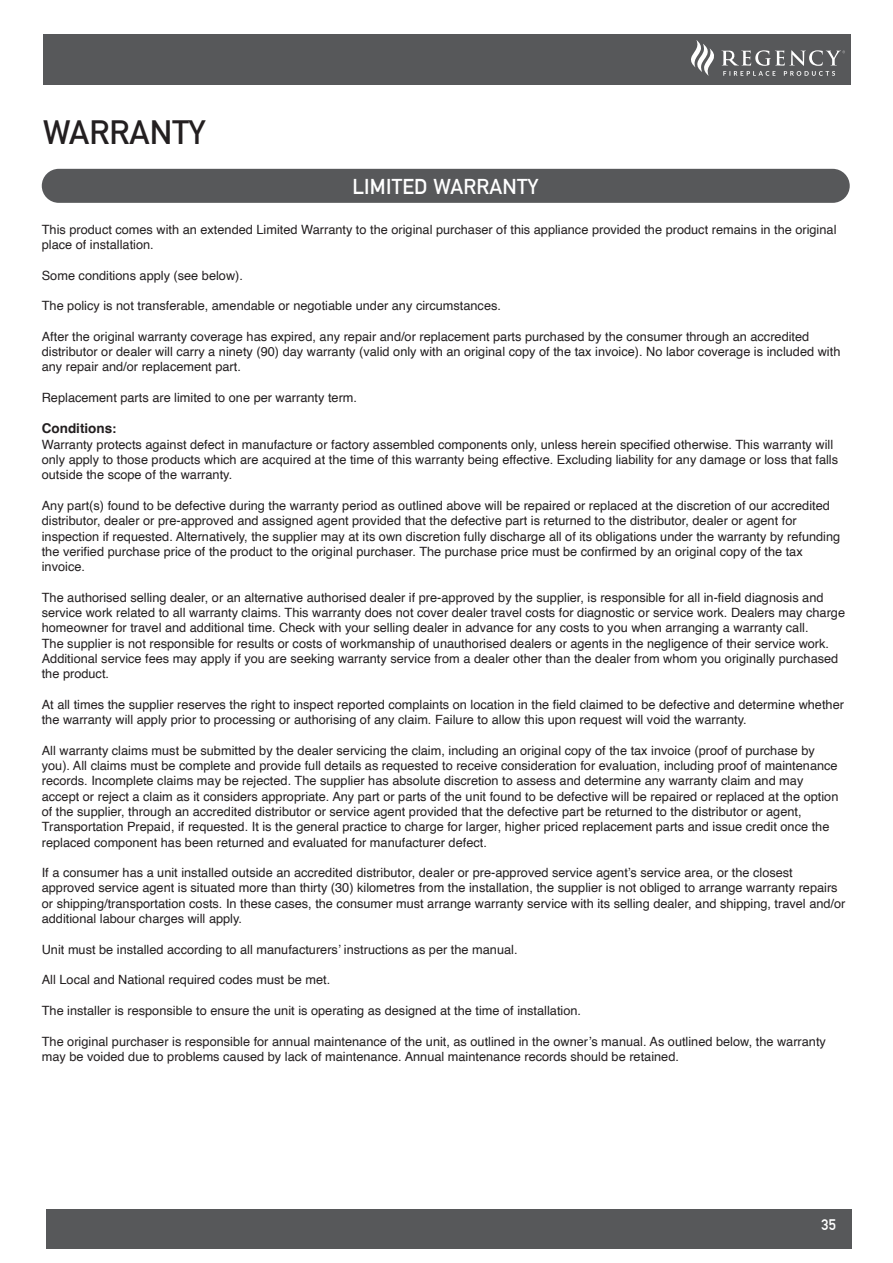
<style>
.page{position:relative;width:893px;height:1263px;background:#fff}
.page>*{position:absolute;margin:0;border:0;box-sizing:border-box;transform-origin:0 0}
.t1{font:700 33px "DIN Alternate";color:#231f20}
.Sub_heading{font:700 21px "DIN Alternate";letter-spacing:.01em;color:#fff}
.t2{font:700 15px "DIN Alternate";color:#fff}
.t3{font:700 13.5px "Helvetica";color:#231f20}
.t4{font:12.75px/15.3px "Helvetica";color:#231f20}
.s1{font-size:12.75px}
</style>
<div class="page">
<div style="left:43px;top:35px;width:807px;height:50px;background:#57585a"></div>
<div style="left:46px;top:1209px;width:805px;height:39px;background:#57585a"></div>
<svg style="left:691px;top:40px;width:23px;height:36px"></svg>
<svg style="left:721px;top:50px;width:124px;height:26px"></svg>
<div style="left:42px;top:169px;width:808px;height:34px;background:#57585a;border-radius:17px"></div>
<p class="t1" style="left:43px;top:107px;width:164px">WARRANTY</p>
<p class="Sub_heading" style="left:352px;top:171px;width:187px">LIMITED WARRANTY</p>
<p class="t4" style="left:42px;top:222px;width:796px">This product comes with an extended Limited Warranty to the original purchaser of this appliance provided the product remains in the original place of installation.</p>
<p class="t4" style="left:42px;top:268px;width:203px">Some conditions apply (see below).</p>
<p class="t4" style="left:42px;top:298px;width:461px">The policy is not transferable, amendable or negotiable under any circumstances.</p>
<p class="t4" style="left:42px;top:329px;width:800px">After the original warranty coverage has expired, any repair and/or replacement parts purchased by the consumer through an accredited distributor or dealer will carry a ninety (90) day warranty (valid only with an original copy of the tax invoice). No labor coverage is included with any repair and/or replacement part.</p>
<p class="t4" style="left:42px;top:390px;width:317px">Replacement parts are limited to one per warranty term.</p>
<p class="t3" style="left:42px;top:420px;width:76px">Conditions<span class="s1">:</span></p>
<p class="t4" style="left:42px;top:437px;width:798px">Warranty protects against defect in manufacture or factory assembled components only, unless herein specified otherwise. This warranty will only apply to those products which are acquired at the time of this warranty being effective. Excluding liability for any damage or loss that falls outside the scope of the warranty.</p>
<p class="t4" style="left:42px;top:498px;width:800px">Any part(s) found to be defective during the warranty period as outlined above will be repaired or replaced at the discretion of our accredited distributor, dealer or pre-approved and assigned agent provided that the defective part is returned to the distributor, dealer or agent for inspection if requested. Alternatively, the supplier may at its own discretion fully discharge all of its obligations under the warranty by refunding the verified purchase price of the product to the original purchaser. The purchase price must be confirmed by an original copy of the tax invoice.</p>
<p class="t4" style="left:42px;top:590px;width:805px">The authorised selling dealer, or an alternative authorised dealer if pre-approved by the supplier, is responsible for all in-field diagnosis and service work related to all warranty claims. This warranty does not cover dealer travel costs for diagnostic or service work. Dealers may charge homeowner for travel and additional time. Check with your selling dealer in advance for any costs to you when arranging a warranty call.<br>The supplier is not responsible for results or costs of workmanship of unauthorised dealers or agents in the negligence of their service work.<br>Additional service fees may apply if you are seeking warranty service from a dealer other than the dealer from whom you originally purchased the product.</p>
<p class="t4" style="left:42px;top:697px;width:804px">At all times the supplier reserves the right to inspect reported complaints on location in the field claimed to be defective and determine whether the warranty will apply prior to processing or authorising of any claim. Failure to allow this upon request will void the warranty.</p>
<p class="t4" style="left:42px;top:743px;width:798px">All warranty claims must be submitted by the dealer servicing the claim, including an original copy of the tax invoice (proof of purchase by you). All claims must be complete and provide full details as requested to receive consideration for evaluation, including proof of maintenance records. Incomplete claims may be rejected. The supplier has absolute discretion to assess and determine any warranty claim and may accept or reject a claim as it considers appropriate. Any part or parts of the unit found to be defective will be repaired or replaced at the option of the supplier, through an accredited distributor or service agent provided that the defective part be returned to the distributor or agent, Transportation Prepaid, if requested. It is the general practice to charge for larger, higher priced replacement parts and issue credit once the replaced component has been returned and evaluated for manufacturer defect.</p>
<p class="t4" style="left:42px;top:865px;width:805px">If a consumer has a unit installed outside an accredited distributor, dealer or pre-approved service agent’s service area, or the closest approved service agent is situated more than thirty (30) kilometres from the installation, the supplier is not obliged to arrange warranty repairs or shipping/transportation costs. In these cases, the consumer must arrange warranty service with its selling dealer, and shipping, travel and/or additional labour charges will apply.</p>
<p class="t4" style="left:42px;top:942px;width:477px">Unit must be installed according to all manufacturers’ instructions as per the manual.</p>
<p class="t4" style="left:42px;top:972px;width:290px">All Local and National required codes must be met.</p>
<p class="t4" style="left:42px;top:1003px;width:541px">The installer is responsible to ensure the unit is operating as designed at the time of installation.</p>
<p class="t4" style="left:42px;top:1034px;width:786px">The original purchaser is responsible for annual maintenance of the unit, as outlined in the owner’s manual. As outlined below, the warranty may be voided due to problems caused by lack of maintenance. Annual maintenance records should be retained.</p>
<p class="t2" style="left:821px;top:1213px;width:16px">35</p>
</div>
